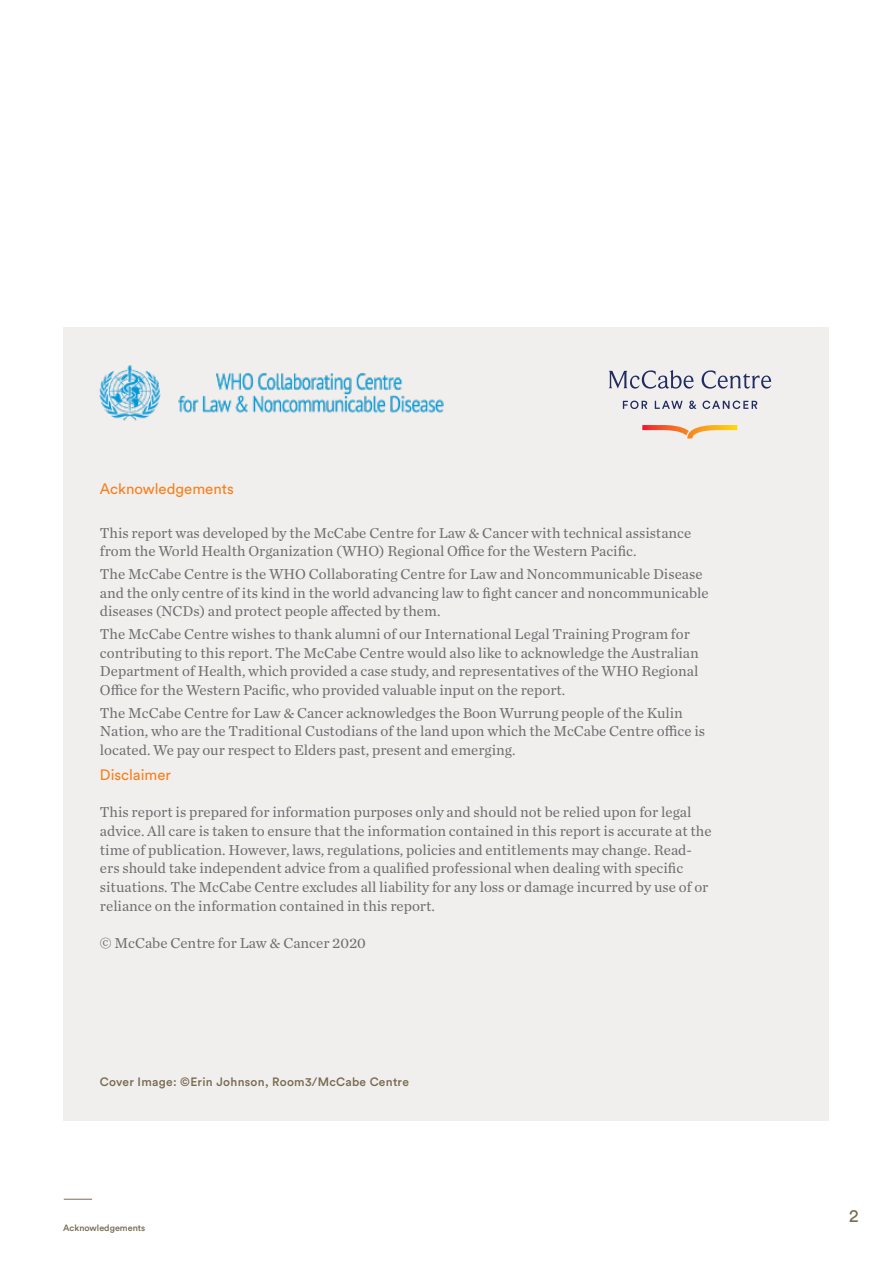
<style>
.page{position:relative;width:893px;height:1263px;background:#fff}
.page>*{position:absolute;margin:0;border:0;box-sizing:border-box;transform-origin:0 0}
.t1{font:18px "Circular Std";color:#786b53}
.t2{font:15px/18.6px "Chronicle Text G1";color:#6d6d71}
.t3{font:15px "Circular Std";color:#f5811f}
.t4{font:500 12px "Circular Std";letter-spacing:.025em;color:#786b53}
.t5{font:500 9px "Circular Std";color:#786b53}
</style>
<div class="page">
<div style="left:64px;top:327px;width:765px;height:794px;background:#f1efed"></div>
<svg style="left:642px;top:425px;width:95px;height:13px"></svg>
<svg style="left:608px;top:370px;width:163px;height:19px"></svg>
<svg style="left:623px;top:401px;width:134px;height:8px"></svg>
<img style="left:99px;top:365px;width:345px;height:56px">
<svg style="left:64px;top:1199px;width:28px;height:1px"></svg>
<p class="t3" style="left:100px;top:480px;width:136px">Acknowledgements</p>
<p class="t2" style="left:100px;top:522px;width:593px">This report was developed by the McCabe Centre for Law &amp; Cancer with technical assistance from the World Health Organization (WHO) Regional Office for the Western Pacific.</p>
<p class="t2" style="left:100px;top:564px;width:610px">The McCabe Centre is the WHO Collaborating Centre for Law and Noncommunicable Disease and the only centre of its kind in the world advancing law to fight cancer and noncommunicable diseases (NCDs) and protect people affected by them.</p>
<p class="t2" style="left:100px;top:624px;width:600px">The McCabe Centre wishes to thank alumni of our International Legal Training Program for contributing to this report. The McCabe Centre would also like to acknowledge the Australian Department of Health, which provided a case study, and representatives of the WHO Regional Office for the Western Pacific, who provided valuable input on the report.</p>
<p class="t2" style="left:100px;top:703px;width:607px">The McCabe Centre for Law &amp; Cancer acknowledges the Boon Wurrung people of the Kulin<br>Nation, who are the Traditional Custodians of the land upon which the McCabe Centre office is located. We pay our respect to Elders past, present and emerging.</p>
<p class="t3" style="left:100px;top:766px;width:73px">Disclaimer</p>
<p class="t2" style="left:100px;top:802px;width:613px">This report is prepared for information purposes only and should not be relied upon for legal advice. All care is taken to ensure that the information contained in this report is accurate at the time of publication. However, laws, regulations, policies and entitlements may change. Read&shy;ers should take independent advice from a qualified professional when dealing with specific situations. The McCabe Centre excludes all liability for any loss or damage incurred by use of or reliance on the information contained in this report.</p>
<p class="t2" style="left:100px;top:932px;width:267px">© McCabe Centre for Law &amp; Cancer 2020</p>
<p class="t4" style="left:100px;top:1074px;width:311px">Cover Image: ©Erin Johnson, Room3/McCabe Centre</p>
<p class="t5" style="left:63px;top:1222px;width:84px">Acknowledgements</p>
<p class="t1" style="left:849px;top:1204px;width:11px">2</p>
</div>
